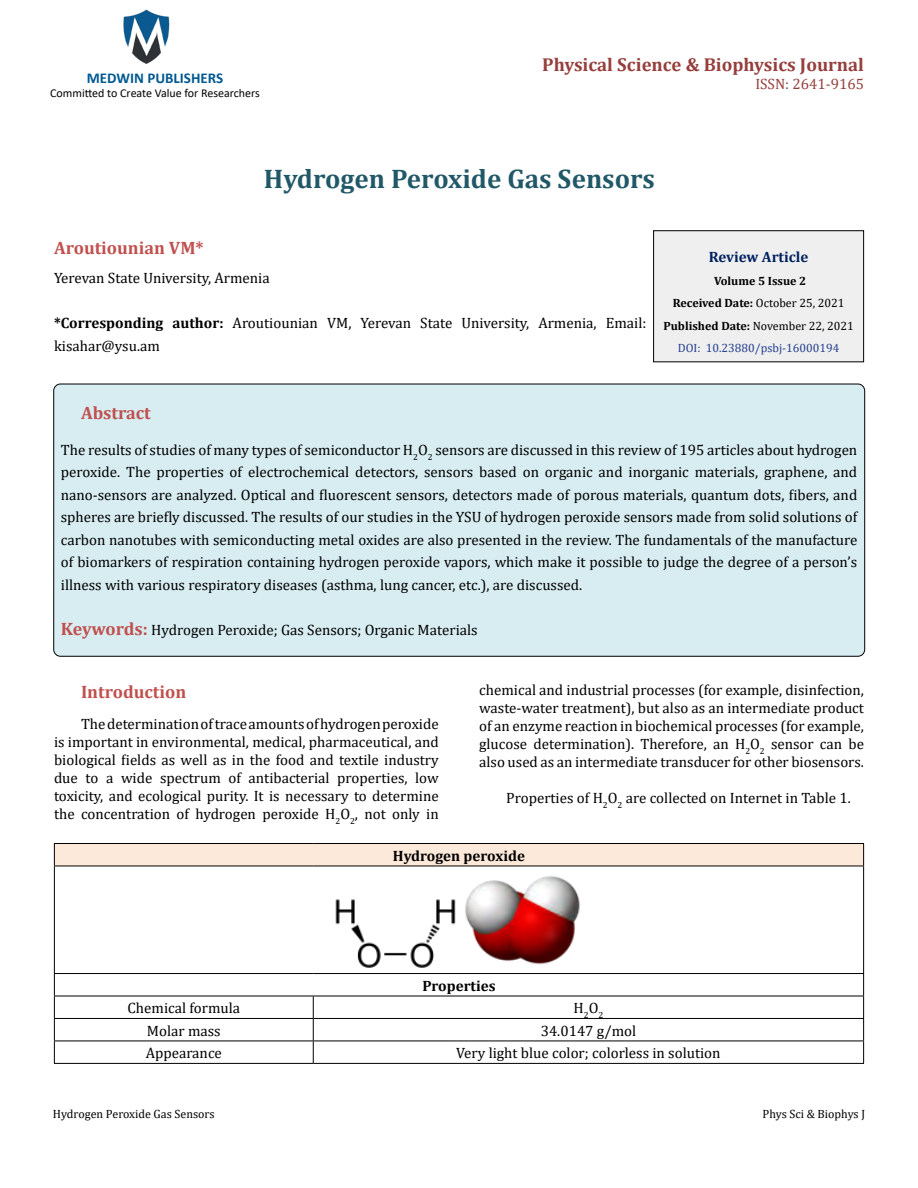
<style>
.page{position:relative;width:918px;height:1188px;background:#fff}
.page>*{position:absolute;margin:0;border:0;box-sizing:border-box;transform-origin:0 0}
.t1{font:700 27px "Cambria";color:#215868}
.t2{font:700 18.75px "Cambria";color:#953f3c}
.t3{font:700 18px "Cambria";color:#c0504d}
.t4{font:15px/18px "Cambria";color:#000;text-align:justify}
.t5{font:700 15px "Cambria";color:#000}
.t6{font:700 15px "Calibri";color:#005991}
.t7{font:15px "Cambria";color:#953f3c}
.t8{font:700 15px "Cambria";color:#002060}
.t9{font:700 12px/22.5px "Cambria";color:#000;text-align:center}
.t10{font:12px "Cambria";color:#000}
.t11{font:12px "Calibri";color:#000}
.s1{font-weight:700}
.s2{font-weight:400}
.s3{font-weight:400;color:#25408f}
.s4{font-weight:700;font-size:18px;color:#c0504d}
</style>
<div class="page">
<img style="left:123px;top:9px;width:47px;height:55px">
<div style="left:654px;top:231px;width:210px;height:131px;background:#efefef"></div>
<div style="left:653px;top:230px;width:211px;height:132px;border:1px solid #000"></div>
<div style="left:54px;top:384px;width:811px;height:272px;background:#d8edf2;border-radius:7px"></div>
<div style="left:54px;top:844px;width:810px;height:22px;background:#fde9d9"></div>
<svg style="left:54px;top:844px;width:1px;height:22px"></svg>
<hr style="left:54px;top:866px;width:1px;height:107px;background:#000">
<svg style="left:54px;top:974px;width:1px;height:89px"></svg>
<hr style="left:54px;top:843px;width:259px;height:1px;background:#000">
<hr style="left:313px;top:843px;width:551px;height:1px;background:#000">
<svg style="left:863px;top:844px;width:1px;height:22px"></svg>
<hr style="left:54px;top:866px;width:259px;height:1px;background:#000">
<hr style="left:313px;top:866px;width:551px;height:1px;background:#000">
<hr style="left:863px;top:866px;width:1px;height:107px;background:#000">
<hr style="left:54px;top:973px;width:259px;height:1px;background:#000">
<hr style="left:313px;top:973px;width:551px;height:1px;background:#000">
<hr style="left:54px;top:996px;width:259px;height:1px;background:#000">
<hr style="left:313px;top:996px;width:551px;height:1px;background:#000">
<hr style="left:54px;top:1018px;width:259px;height:1px;background:#000">
<hr style="left:313px;top:1018px;width:551px;height:1px;background:#000">
<hr style="left:54px;top:1041px;width:259px;height:1px;background:#000">
<hr style="left:313px;top:1041px;width:551px;height:1px;background:#000">
<svg style="left:313px;top:996px;width:1px;height:67px"></svg>
<svg style="left:863px;top:974px;width:1px;height:89px"></svg>
<hr style="left:54px;top:1063px;width:259px;height:1px;background:#000">
<hr style="left:313px;top:1063px;width:551px;height:1px;background:#000">
<img style="left:335px;top:899px;width:121px;height:69px">
<img style="left:465px;top:876px;width:115px;height:89px">
<p class="t6" style="left:87px;top:67px;width:138px">MEDWIN PUBLISHERS</p>
<p class="t11" style="left:50px;top:85px;width:211px">Committed to Create Value for Researchers</p>
<p class="t2" style="left:542px;top:51px;width:323px">Physical Science &amp; Biophysics Journal</p>
<p class="t7" style="left:755px;top:75px;width:110px">ISSN: 2641-9165</p>
<h1 class="t1" style="left:264px;top:160px;width:393px">Hydrogen Peroxide Gas Sensors</h1>
<p class="t3" style="left:54px;top:235px;width:151px">Aroutiounian VM*</p>
<p class="t4" style="left:54px;top:269px;width:217px">Yerevan State University, Armenia</p>
<p class="t4" style="left:54px;top:312px;width:594px;line-height:22.5px"><span class="s1">*Corresponding author:</span> Aroutiounian VM, Yerevan State University, Armenia, Email: kisahar@ysu.am</p>
<p class="t8" style="left:709px;top:247px;width:101px">Review Article</p>
<p class="t9" style="left:663px;top:269px;width:192px">Volume 5 Issue 2<br>Received Date: <span class="s2">October 25, 2021<br></span>Published Date: <span class="s2">November 22, 2021<br></span><span class="s3">DOI: 10.23880/psbj-16000194</span></p>
<p class="t3" style="left:81px;top:400px;width:71px">Abstract</p>
<p class="t4" style="left:61px;top:438px;width:798px;line-height:22.5px">The results of studies of many types of semiconductor H<sub>2</sub>O<sub>2</sub> sensors are discussed in this review of 195 articles about hydrogen peroxide. The properties of electrochemical detectors, sensors based on organic and inorganic materials, graphene, and nano-sensors are analyzed. Optical and fluorescent sensors, detectors made of porous materials, quantum dots, fibers, and spheres are briefly discussed. The results of our studies in the YSU of hydrogen peroxide sensors made from solid solutions of carbon nanotubes with semiconducting metal oxides are also presented in the review. The fundamentals of the manufacture of biomarkers of respiration containing hydrogen peroxide vapors, which make it possible to judge the degree of a person’s illness with various respiratory diseases (asthma, lung cancer, etc.), are discussed.</p>
<p class="t4" style="left:61px;top:620px;width:418px"><span class="s4">Keywords:</span> Hydrogen Peroxide; Gas Sensors; Organic Materials</p>
<p class="t3" style="left:81px;top:679px;width:107px">Introduction</p>
<p class="t4" style="left:54px;top:715px;width:386px;text-indent:27px">The determination of trace amounts of hydrogen peroxide is important in environmental, medical, pharmaceutical, and biological fields as well as in the food and textile industry due to a wide spectrum of antibacterial properties, low toxicity, and ecological purity. It is necessary to determine the concentration of hydrogen peroxide H<sub>2</sub>O<sub>2</sub>, not only in</p>
<p class="t4" style="left:479px;top:681px;width:386px">chemical and industrial processes (for example, disinfection, waste-water treatment), but also as an intermediate product of an enzyme reaction in biochemical processes (for example, glucose determination). Therefore, an H<sub>2</sub>O<sub>2</sub> sensor can be also used as an intermediate transducer for other biosensors.</p>
<p class="t4" style="left:506px;top:789px;width:346px">Properties of H<sub>2</sub>O<sub>2</sub> are collected on Internet in Table 1.</p>
<p class="t5" style="left:393px;top:845px;width:134px">Hydrogen peroxide</p>
<p class="t5" style="left:422px;top:975px;width:75px">Properties</p>
<p class="t4" style="left:127px;top:999px;width:114px">Chemical formula</p>
<p class="t4" style="left:574px;top:999px;width:31px">H<sub>2</sub>O<sub>2</sub></p>
<p class="t4" style="left:147px;top:1021px;width:75px">Molar mass</p>
<p class="t4" style="left:541px;top:1021px;width:97px">34.0147 g/mol</p>
<p class="t4" style="left:146px;top:1044px;width:78px">Appearance</p>
<p class="t4" style="left:456px;top:1044px;width:266px">Very light blue color; colorless in solution</p>
<p class="t10" style="left:53px;top:1107px;width:163px">Hydrogen Peroxide Gas Sensors</p>
<p class="t10" style="left:763px;top:1107px;width:104px">Phys Sci &amp; Biophys J</p>
</div>
